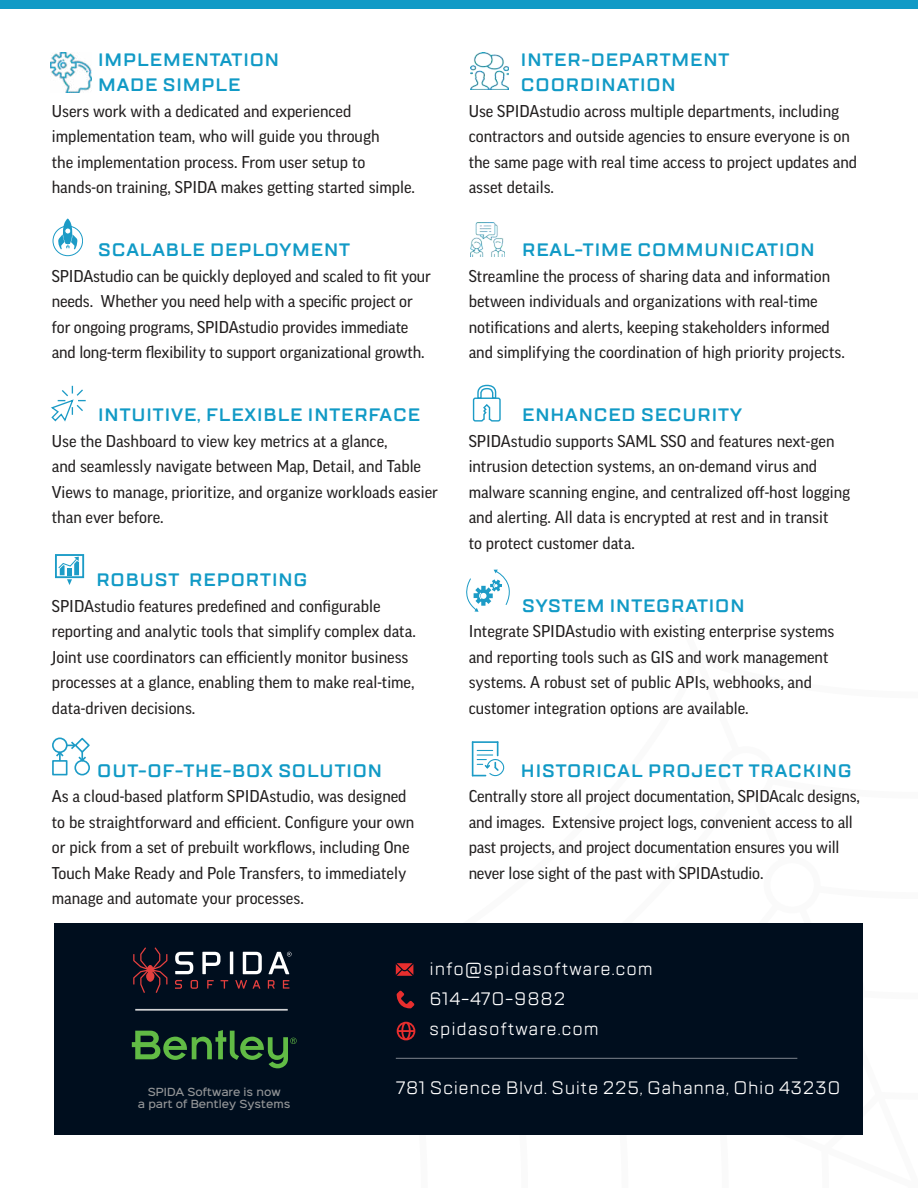
<style>
.page{position:relative;width:918px;height:1188px;background:#fff}
.page>*{position:absolute;margin:0;border:0;box-sizing:border-box;transform-origin:0 0}
.t1{font:600 18px/25.5px "TT Lakes";letter-spacing:.05em;color:#119ac6}
.t2{font:18px/30px "TT Lakes";letter-spacing:.045em;color:#fff}
.t3{font:16.5px/25.5px "Good Pro";color:#221f1f}
.t4{font:500 10.05px "Sinkin Sans 500";color:#939597}
</style>
<div class="page">
<svg style="left:51px;top:386px;width:35px;height:36px"></svg>
<div style="left:54px;top:923px;width:809px;height:212px;background:#000e1e"></div>
<hr style="left:396px;top:1058px;width:401px;height:1px;background:#fff">
<svg style="left:396px;top:963px;width:17px;height:13px"></svg>
<svg style="left:397px;top:991px;width:17px;height:17px"></svg>
<svg style="left:397px;top:1022px;width:18px;height:18px"></svg>
<div style="left:0;top:0;width:918px;height:9px;background:#119ac6"></div>
<img style="left:51px;top:52px;width:40px;height:41px">
<div style="left:55px;top:554px;width:29px;height:24px;border:2px solid #1c9cc7"></div>
<svg style="left:57px;top:557px;width:22px;height:28px"></svg>
<div style="left:75px;top:738px;width:15px;height:15px;border:2px solid #1c9bc6;border-radius:6px"></div>
<div style="left:52px;top:760px;width:15px;height:15px;border:2px solid #1c9bc6"></div>
<div style="left:52px;top:738px;width:16px;height:15px;border:2px solid #1c9bc6;border-radius:50%"></div>
<div style="left:74px;top:760px;width:16px;height:15px;border:2px solid #1c9bc6;border-radius:50%"></div>
<svg style="left:54px;top:740px;width:34px;height:23px"></svg>
<img style="left:471px;top:222px;width:34px;height:34px">
<svg style="left:473px;top:385px;width:28px;height:37px"></svg>
<svg style="left:467px;top:570px;width:43px;height:42px"></svg>
<div style="left:53px;top:226px;width:30px;height:30px;border:1px solid #1c9bc6;border-radius:50%"></div>
<svg style="left:58px;top:218px;width:19px;height:32px"></svg>
<svg style="left:472px;top:741px;width:326px;height:318px"></svg>
<img style="left:471px;top:52px;width:37px;height:38px">
<svg style="left:132px;top:1030px;width:165px;height:38px"></svg>
<hr style="left:135px;top:1009px;width:153px;height:2px;background:#d1d2d4">
<svg style="left:133px;top:947px;width:34px;height:46px"></svg>
<svg style="left:175px;top:952px;width:18px;height:22px"></svg>
<hr style="left:230px;top:952px;width:3px;height:22px;background:#fff">
<svg style="left:202px;top:952px;width:18px;height:22px"></svg>
<svg style="left:243px;top:952px;width:19px;height:22px"></svg>
<svg style="left:269px;top:952px;width:23px;height:22px"></svg>
<svg style="left:175px;top:980px;width:7px;height:9px"></svg>
<svg style="left:191px;top:980px;width:7px;height:9px"></svg>
<svg style="left:207px;top:980px;width:7px;height:9px"></svg>
<svg style="left:221px;top:980px;width:7px;height:9px"></svg>
<svg style="left:235px;top:980px;width:12px;height:9px"></svg>
<svg style="left:253px;top:980px;width:7px;height:9px"></svg>
<svg style="left:268px;top:980px;width:7px;height:9px"></svg>
<svg style="left:283px;top:980px;width:6px;height:9px"></svg>
<p class="t1" style="left:98px;top:48px;width:182px">IMPLEMENTATION<br>MADE SIMPLE</p>
<p class="t3" style="left:52px;top:99px;width:365px">Users work with a dedicated and experienced implementation team, who will guide you through<br>the implementation process. From user setup to hands-on training, SPIDA makes getting started simple.</p>
<p class="t1" style="left:98px;top:239px;width:253px">SCALABLE DEPLOYMENT</p>
<p class="t3" style="left:52px;top:264px;width:381px">SPIDAstudio can be quickly deployed and scaled to fit your needs. Whether you need help with a specific project or for ongoing programs, SPIDAstudio provides immediate and long-term flexibility to support organizational growth.</p>
<p class="t1" style="left:98px;top:404px;width:323px">INTUITIVE, FLEXIBLE INTERFACE</p>
<p class="t3" style="left:52px;top:429px;width:388px">Use the Dashboard to view key metrics at a glance,<br>and seamlessly navigate between Map, Detail, and Table Views to manage, prioritize, and organize workloads easier than ever before.</p>
<p class="t1" style="left:96px;top:569px;width:213px">ROBUST REPORTING</p>
<p class="t3" style="left:52px;top:594px;width:365px">SPIDAstudio features predefined and configurable reporting and analytic tools that simplify complex data.<br>Joint use coordinators can efficiently monitor business processes at a glance, enabling them to make real-time, data-driven decisions.</p>
<p class="t1" style="left:97px;top:759px;width:286px">OUT-OF-THE-BOX SOLUTION</p>
<p class="t3" style="left:52px;top:785px;width:364px">As a cloud-based platform SPIDAstudio, was designed to be straightforward and efficient. Configure your own or pick from a set of prebuilt workflows, including One Touch Make Ready and Pole Transfers, to immediately manage and automate your processes.</p>
<p class="t1" style="left:521px;top:48px;width:210px">INTER-DEPARTMENT<br>COORDINATION</p>
<p class="t3" style="left:469px;top:99px;width:390px">Use SPIDAstudio across multiple departments, including contractors and outside agencies to ensure everyone is on the same page with real time access to project updates and asset details.</p>
<p class="t1" style="left:522px;top:239px;width:294px">REAL-TIME COMMUNICATION</p>
<p class="t3" style="left:469px;top:264px;width:378px">Streamline the process of sharing data and information between individuals and organizations with real-time notifications and alerts, keeping stakeholders informed and simplifying the coordination of high priority projects.</p>
<p class="t1" style="left:522px;top:404px;width:221px">ENHANCED SECURITY</p>
<p class="t3" style="left:469px;top:429px;width:383px">SPIDAstudio supports SAML SSO and features next-gen intrusion detection systems, an on-demand virus and malware scanning engine, and centralized off-host logging and alerting. All data is encrypted at rest and in transit<br>to protect customer data.</p>
<p class="t1" style="left:522px;top:594px;width:224px">SYSTEM INTEGRATION</p>
<p class="t3" style="left:469px;top:620px;width:367px">Integrate SPIDAstudio with existing enterprise systems and reporting tools such as GIS and work management systems. A robust set of public APIs, webhooks, and customer integration options are available.</p>
<p class="t1" style="left:521px;top:759px;width:332px">HISTORICAL PROJECT TRACKING</p>
<p class="t3" style="left:469px;top:785px;width:393px">Centrally store all project documentation, SPIDAcalc designs, and images. Extensive project logs, convenient access to all past projects, and project documentation ensures you will never lose sight of the past with SPIDAstudio.</p>
<p class="t2" style="left:430px;top:956px;width:225px">info@spidasoftware.com<br>614-470-9882 spidasoftware.com</p>
<p class="t4" style="left:148px;top:1088px;width:134px">SPIDA Software is now</p>
<p class="t2" style="left:396px;top:1074px;width:446px">781 Science Blvd. Suite 225, Gahanna, Ohio 43230</p>
<p class="t4" style="left:138px;top:1100px;width:154px">a part of Bentley Systems</p>
</div>
